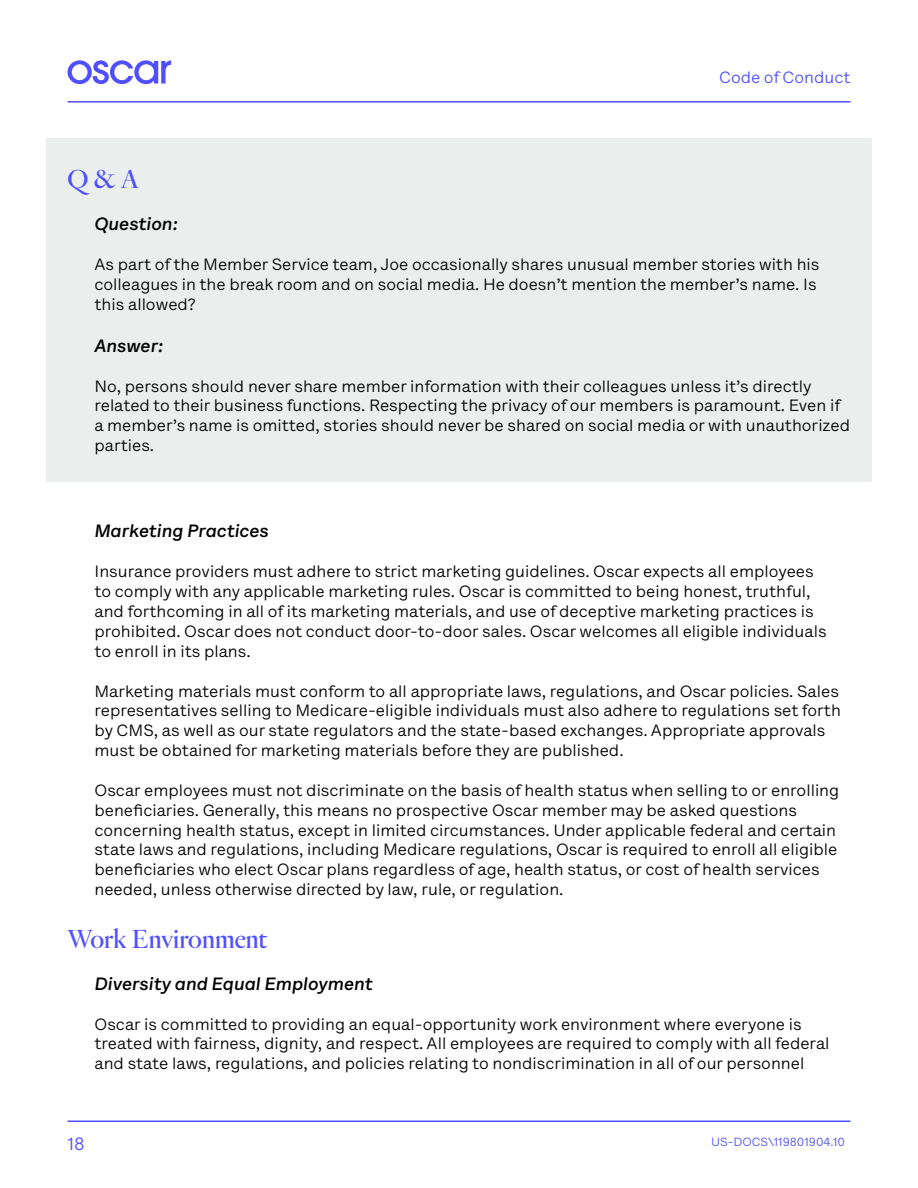
<style>
.page{position:relative;width:918px;height:1188px;background:#fff}
.page>*{position:absolute;margin:0;border:0;box-sizing:border-box;transform-origin:0 0}
.t1{font:27px "Heldane Display";color:#4f50ff}
.t2{font:italic 500 18px "Lettera Text LL";color:#000}
.t3{font:18px "Lettera Text LL";color:#4f50ff}
.t4{font:16.5px/19.8px "Lettera Text LL";color:#000}
.t5{font:16.5px "Lettera Text LL";color:#4f50ff}
.t6{font:12px "Lettera Text LL";color:#4f50ff}
</style>
<div class="page">
<svg style="left:68px;top:60px;width:103px;height:24px"></svg>
<hr style="left:68px;top:101px;width:782px;height:2px;background:#4f50ff">
<hr style="left:68px;top:1120px;width:782px;height:2px;background:#4f50ff">
<div style="left:46px;top:138px;width:826px;height:344px;background:#eaefee"></div>
<p class="t5" style="left:719px;top:67px;width:133px">Code of Conduct</p>
<h1 class="t1" style="left:68px;top:163px;width:73px">Q &amp; A</h1>
<p class="t2" style="left:94px;top:212px;width:85px">Question:</p>
<p class="t4" style="left:94px;top:254px;width:727px">As part of the Member Service team, Joe occasionally shares unusual member stories with his colleagues in the break room and on social media. He doesn’t mention the member’s name. Is this allowed?</p>
<p class="t2" style="left:94px;top:334px;width:70px">Answer:</p>
<p class="t4" style="left:94px;top:376px;width:757px">No, persons should never share member information with their colleagues unless it’s directly related to their business functions. Respecting the privacy of our members is paramount. Even if a member’s name is omitted, stories should never be shared on social media or with unauthorized parties.</p>
<p class="t2" style="left:94px;top:519px;width:176px">Marketing Practices</p>
<p class="t4" style="left:94px;top:562px;width:734px">Insurance providers must adhere to strict marketing guidelines. Oscar expects all employees to comply with any applicable marketing rules. Oscar is committed to being honest, truthful, and forthcoming in all of its marketing materials, and use of deceptive marketing practices is prohibited. Oscar does not conduct door-to-door sales. Oscar welcomes all eligible individuals to enroll in its plans.</p>
<p class="t4" style="left:94px;top:681px;width:748px">Marketing materials must conform to all appropriate laws, regulations, and Oscar policies. Sales representatives selling to Medicare-eligible individuals must also adhere to regulations set forth by CMS, as well as our state regulators and the state-based exchanges. Appropriate approvals must be obtained for marketing materials before they are published.</p>
<p class="t4" style="left:94px;top:780px;width:746px">Oscar employees must not discriminate on the basis of health status when selling to or enrolling beneficiaries. Generally, this means no prospective Oscar member may be asked questions concerning health status, except in limited circumstances. Under applicable federal and certain state laws and regulations, including Medicare regulations, Oscar is required to enroll all eligible beneficiaries who elect Oscar plans regardless of age, health status, or cost of health services needed, unless otherwise directed by law, rule, or regulation.</p>
<h1 class="t1" style="left:68px;top:922px;width:202px">Work Environment</h1>
<p class="t2" style="left:94px;top:972px;width:280px">Diversity and Equal Employment</p>
<p class="t4" style="left:94px;top:1014px;width:737px">Oscar is committed to providing an equal-opportunity work environment where everyone is treated with fairness, dignity, and respect. All employees are required to comply with all federal and state laws, regulations, and policies relating to nondiscrimination in all of our personnel</p>
<p class="t3" style="left:68px;top:1133px;width:19px">18</p>
<p class="t6" style="left:711px;top:1134px;width:135px">US-DOCS\119801904.10</p>
</div>
